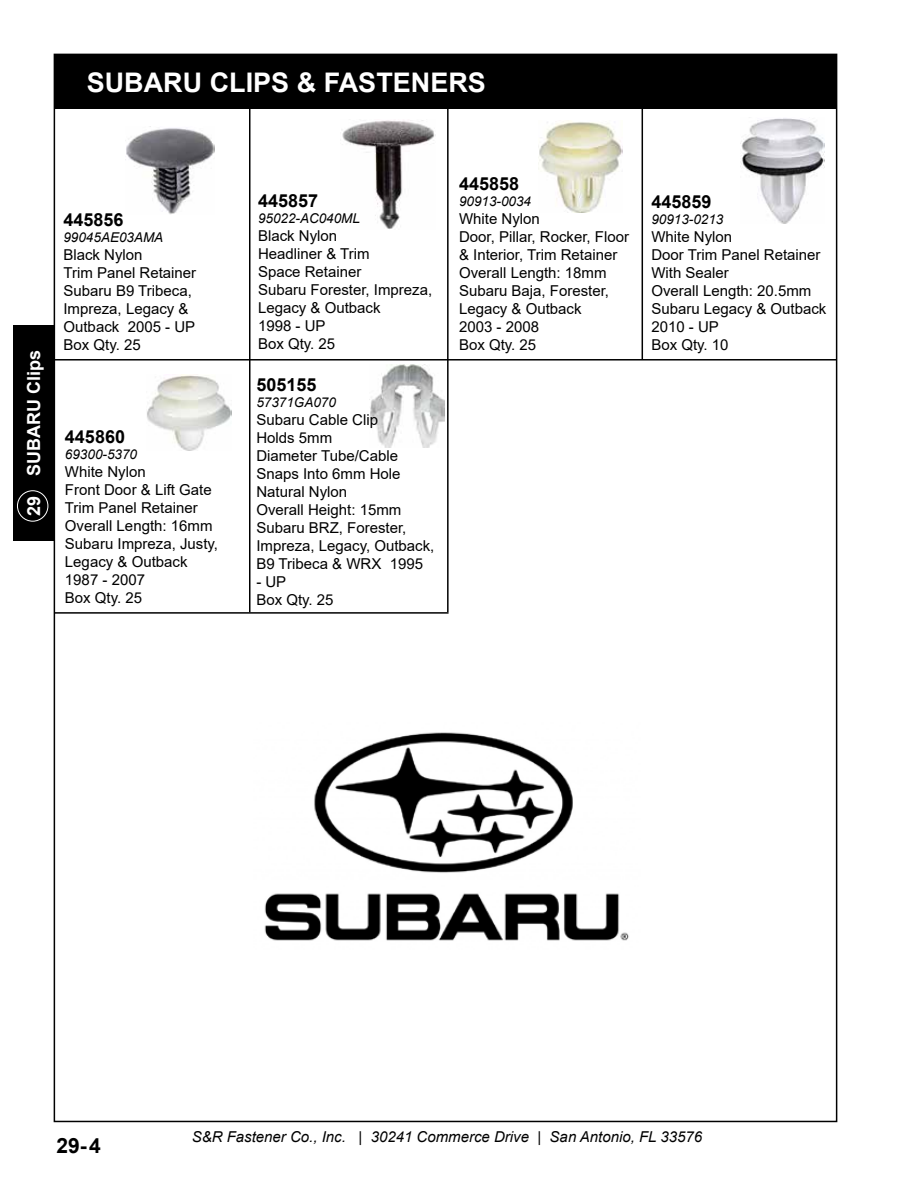
<style>
.page{position:relative;width:918px;height:1188px;background:#fff}
.page>*{position:absolute;margin:0;border:0;box-sizing:border-box;transform-origin:0 0}
.t1{font:700 27px "Arial";color:#fff}
.t2{font:700 21px "Arial";color:#000}
.t3{font:700 18px "Arial";color:#000}
.t4{font:700 18px "Arial";color:#fff}
.t5{font:15px/18px "Arial";color:#000}
.t6{font:italic 15px "Arial";color:#000}
.t7{font:italic 13.5px "Arial";color:#000}
</style>
<div class="page">
<div style="left:54px;top:54px;width:783px;height:54px;background:#000"></div>
<div style="left:13px;top:325px;width:41px;height:216px;background:#000"></div>
<div style="left:17px;top:490px;width:31px;height:32px;border:1px solid #fff;border-radius:50%"></div>
<img style="left:370px;top:364px;width:74px;height:83px">
<hr style="left:54px;top:359px;width:783px;height:2px;background:#000">
<hr style="left:54px;top:612px;width:395px;height:2px;background:#000">
<hr style="left:249px;top:103px;width:1px;height:509px;background:#000">
<hr style="left:447px;top:103px;width:2px;height:509px;background:#000">
<hr style="left:642px;top:103px;width:1px;height:257px;background:#000">
<img style="left:125px;top:126px;width:89px;height:88px">
<img style="left:342px;top:120px;width:93px;height:109px">
<img style="left:539px;top:120px;width:84px;height:92px">
<img style="left:740px;top:118px;width:84px;height:106px">
<img style="left:147px;top:375px;width:84px;height:76px">
<img style="left:264px;top:732px;width:365px;height:209px">
<h1 class="t1" style="left:87px;top:63px;width:401px">SUBARU CLIPS &amp; FASTENERS</h1>
<p class="t4" style="left:21px;top:516px;width:168px;rotate:-90deg">29 SUBARU Clips</p>
<p class="t3" style="left:63px;top:207px;width:62px">445856</p>
<p class="t7" style="left:63px;top:229px;width:101px">99045AE03AMA</p>
<p class="t5" style="left:63px;top:246px;width:134px">Black Nylon<br>Trim Panel Retainer<br>Subaru B9 Tribeca,<br>Impreza, Legacy &amp;<br>Outback 2005 - UP<br>Box Qty. 25</p>
<p class="t3" style="left:65px;top:424px;width:62px">445860</p>
<p class="t7" style="left:65px;top:446px;width:74px">69300-5370</p>
<p class="t5" style="left:65px;top:463px;width:155px">White Nylon<br>Front Door &amp; Lift Gate<br>Trim Panel Retainer<br>Overall Length: 16mm<br>Subaru Impreza, Justy,<br>Legacy &amp; Outback<br>1987 - 2007<br>Box Qty. 25</p>
<p class="t3" style="left:258px;top:188px;width:62px">445857</p>
<p class="t7" style="left:258px;top:210px;width:104px">95022-AC040ML</p>
<p class="t5" style="left:258px;top:227px;width:176px">Black Nylon<br>Headliner &amp; Trim<br>Space Retainer<br>Subaru Forester, Impreza,<br>Legacy &amp; Outback<br>1998 - UP<br>Box Qty. 25</p>
<p class="t3" style="left:256px;top:372px;width:62px">505155</p>
<p class="t7" style="left:256px;top:394px;width:81px">57371GA070</p>
<p class="t5" style="left:256px;top:411px;width:180px">Subaru Cable Clip<br>Holds 5mm<br>Diameter Tube/Cable<br>Snaps Into 6mm Hole<br>Natural Nylon<br>Overall Height: 15mm<br>Subaru BRZ, Forester,<br>Impreza, Legacy, Outback,<br>B9 Tribeca &amp; WRX 1995</p>
<p class="t5" style="left:256px;top:573px;width:79px">- UP<br>Box Qty. 25</p>
<p class="t3" style="left:459px;top:171px;width:62px">445858</p>
<p class="t7" style="left:459px;top:193px;width:74px">90913-0034</p>
<p class="t5" style="left:459px;top:210px;width:172px">White Nylon<br>Door, Pillar, Rocker, Floor &amp; Interior, Trim Retainer<br>Overall Length: 18mm<br>Subaru Baja, Forester,<br>Legacy &amp; Outback<br>2003 - 2008<br>Box Qty. 25</p>
<p class="t3" style="left:651px;top:189px;width:62px">445859</p>
<p class="t7" style="left:651px;top:210px;width:74px">90913-0213</p>
<p class="t5" style="left:651px;top:228px;width:177px">White Nylon<br>Door Trim Panel Retainer<br>With Sealer<br>Overall Length: 20.5mm<br>Subaru Legacy &amp; Outback<br>2010 - UP<br>Box Qty. 10</p>
<h2 class="t2" style="left:56px;top:1131px;width:46px">29-4</h2>
<p class="t6" style="left:192px;top:1127px;width:512px">S&amp;R Fastener Co., Inc. | 30241 Commerce Drive | San Antonio, FL 33576</p>
</div>
